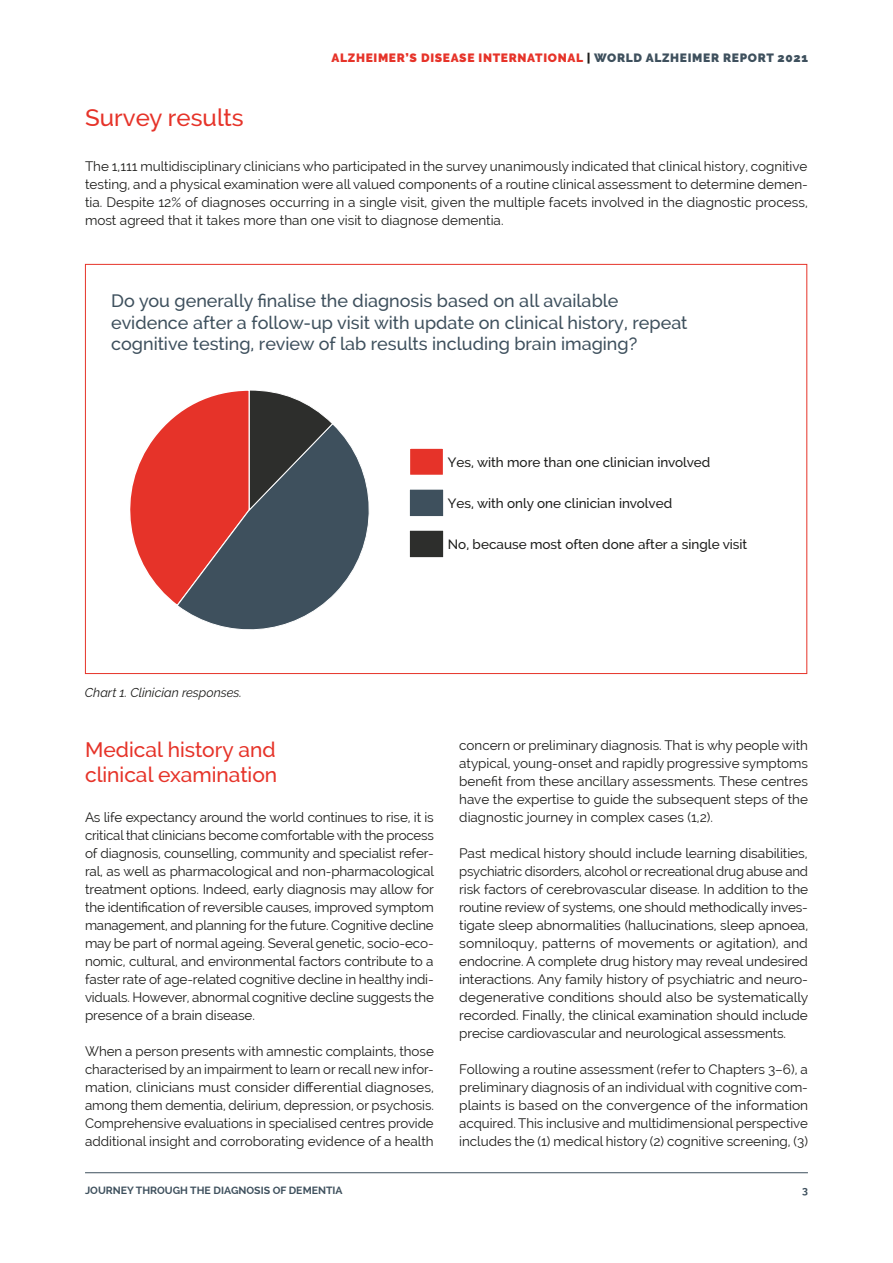
<style>
.page{position:relative;width:893px;height:1263px;background:#fff}
.page>*{position:absolute;margin:0;border:0;box-sizing:border-box;transform-origin:0 0}
.t1{font:500 24px "Raleway";color:#e63329}
.H2_three_lines{font:500 21px/25.2px "Raleway";color:#e63329}
.H3_span{font:500 18px/21.6px "Raleway";color:#3e505d}
.body{font:13.5px/18px "Raleway";color:#1d1d1b;text-align:justify}
.body_span{font:13.5px/18px "Raleway";color:#1d1d1b;text-align:justify}
.t2{font:500 13.5px "Raleway";color:#1d1d1b}
.t3{font:italic 12.75px "Raleway";color:#1d1d1b}
.t4{font:900 12px "Raleway";letter-spacing:.055em;color:#e63329}
.t5{font:700 10.5px "Raleway";color:#3e505d}
.s1{color:#1d1d1b}
.s2{color:#3e505d}
</style>
<div class="page">
<hr style="left:85px;top:1172px;width:723px;height:1px;background:#3e505d">
<div style="left:409px;top:448px;width:35px;height:27px;background:#e63329"></div>
<div style="left:409px;top:447px;width:35px;height:29px;border:2px solid #fff"></div>
<div style="left:409px;top:489px;width:35px;height:27px;background:#3e505d"></div>
<div style="left:409px;top:489px;width:35px;height:28px;border:1px solid #fff"></div>
<div style="left:409px;top:530px;width:35px;height:28px;background:#2d2e2c"></div>
<div style="left:409px;top:530px;width:35px;height:28px;border:1px solid #fff"></div>
<svg style="left:130px;top:390px;width:240px;height:240px"></svg>
<p class="t4" style="left:332px;top:51px;width:478px">ALZHEIMER’S DISEASE INTERNATIONAL <span class="s1">|</span> <span class="s2">WORLD ALZHEIMER REPORT 2021</span></p>
<h1 class="t1" style="left:85px;top:103px;width:160px">Survey results</h1>
<p class="body_span" style="left:85px;top:157px;width:724px">The 1,111 multidisciplinary clinicians who participated in the survey unanimously indicated that clinical history, cognitive testing, and a physical examination were all valued components of a routine clinical assessment to determine demen&shy;tia. Despite 12% of diagnoses occurring in a single visit, given the multiple facets involved in the diagnostic process, most agreed that it takes more than one visit to diagnose dementia.</p>
<h3 class="H3_span" style="left:111px;top:290px;width:578px">Do you generally finalise the diagnosis based on all available evidence after a follow-up visit with update on clinical history, repeat cognitive testing, review of lab results including brain imaging?</h3>
<p class="t2" style="left:448px;top:454px;width:264px">Yes, with more than one clinician involved</p>
<p class="t2" style="left:448px;top:495px;width:226px">Yes, with only one clinician involved</p>
<p class="t2" style="left:448px;top:536px;width:301px">No, because most often done after a single visit</p>
<p class="t3" style="left:85px;top:685px;width:159px">Chart 1. Clinician responses.</p>
<h2 class="H2_three_lines" style="left:85px;top:737px;width:194px">Medical history and clinical examination</h2>
<p class="body" style="left:85px;top:808px;width:351px">As life expectancy around the world continues to rise, it is critical that clinicians become comfortable with the process of diagnosis, counselling, community and specialist refer&shy;ral, as well as pharmacological and non-pharmacological treatment options. Indeed, early diagnosis may allow for the identification of reversible causes, improved symptom management, and planning for the future. Cognitive decline may be part of normal ageing. Several genetic, socio-eco&shy;nomic, cultural, and environmental factors contribute to a faster rate of age-related cognitive decline in healthy indi&shy;viduals. However, abnormal cognitive decline suggests the presence of a brain disease.</p>
<p class="body" style="left:85px;top:1042px;width:350px">When a person presents with amnestic complaints, those characterised by an impairment to learn or recall new infor&shy;mation, clinicians must consider differential diagnoses, among them dementia, delirium, depression, or psychosis.<br>Comprehensive evaluations in specialised centres provide additional insight and corroborating evidence of a health</p>
<p class="body" style="left:459px;top:736px;width:350px">concern or preliminary diagnosis. That is why people with atypical, young-onset and rapidly progressive symptoms benefit from these ancillary assessments. These centres have the expertise to guide the subsequent steps of the diagnostic journey in complex cases (1,2).</p>
<p class="body" style="left:459px;top:844px;width:351px">Past medical history should include learning disabilities, psychiatric disorders, alcohol or recreational drug abuse and risk factors of cerebrovascular disease. In addition to the routine review of systems, one should methodically inves&shy;tigate sleep abnormalities (hallucinations, sleep apnoea, somniloquy, patterns of movements or agitation), and endocrine. A complete drug history may reveal undesired interactions. Any family history of psychiatric and neuro&shy;degenerative conditions should also be systematically recorded. Finally, the clinical examination should include precise cardiovascular and neurological assessments.</p>
<p class="body" style="left:459px;top:1060px;width:350px">Following a routine assessment (refer to Chapters 3–6), a preliminary diagnosis of an individual with cognitive com&shy;plaints is based on the convergence of the information acquired. This inclusive and multidimensional perspective includes the (1) medical history (2) cognitive screening, (3)</p>
<p class="t5" style="left:85px;top:1184px;width:259px">JOURNEY THROUGH THE DIAGNOSIS OF DEMENTIA</p>
<p class="t5" style="left:802px;top:1184px;width:7px">3</p>
</div>
